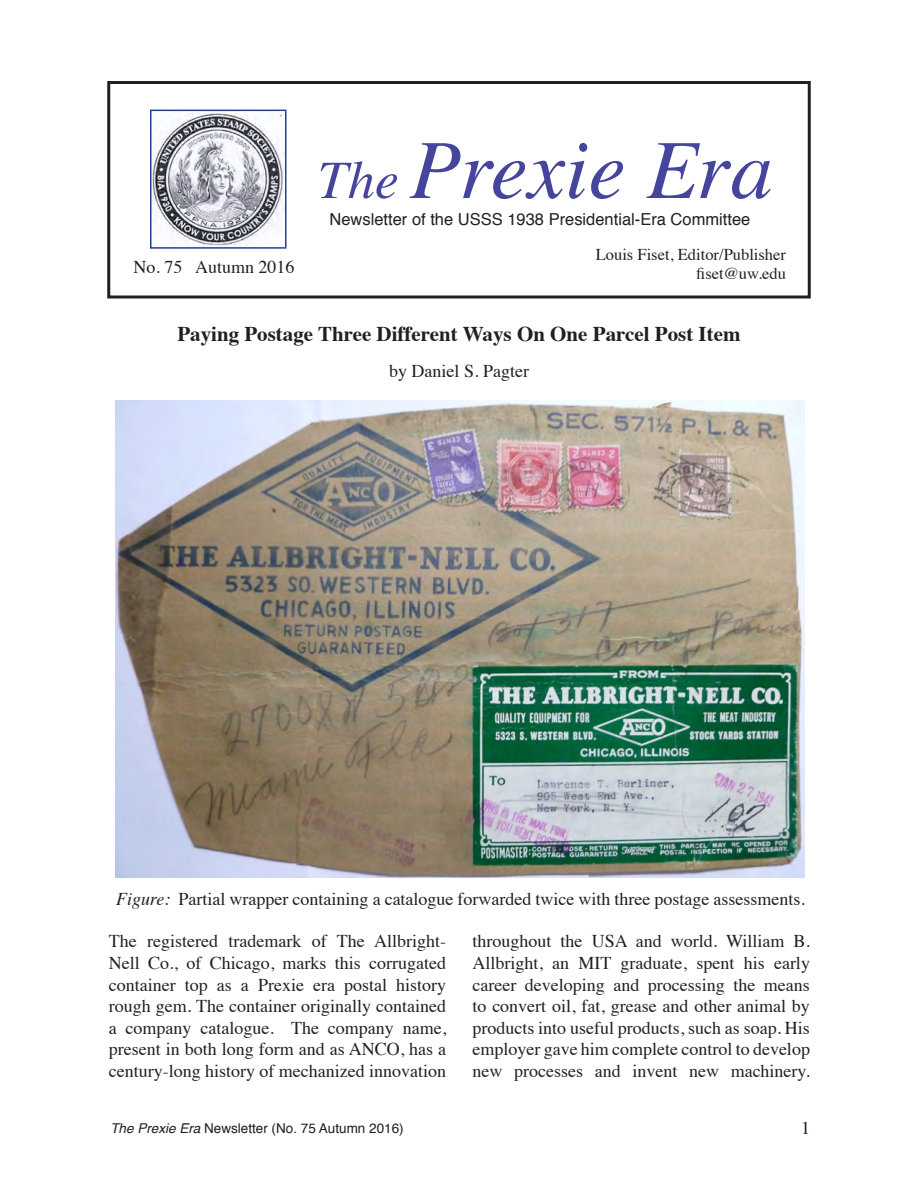
<style>
.page{position:relative;width:918px;height:1188px;background:#fff}
.page>*{position:absolute;margin:0;border:0;box-sizing:border-box;transform-origin:0 0}
.t1{font:italic 84px "Times";color:#45459d}
.t2{font:700 21px "Times";color:#231f20}
.t3{font:18px/21.6px "Times";color:#231f20;text-align:justify}
.t4{font:16.5px "Helvetica";color:#231f20}
.t5{font:16.5px "Times";color:#231f20}
.t6{font:13.5px "Helvetica";color:#231f20}
.s1{font-size:54px}
.s2{font-style:italic}
</style>
<div class="page">
<img style="left:115px;top:401px;width:689px;height:477px">
<img style="left:153px;top:113px;width:131px;height:133px">
<div style="left:150px;top:110px;width:137px;height:139px;border:2px solid #253f8e"></div>
<div style="left:107px;top:81px;width:704px;height:217px;border:3px solid #231f20"></div>
<p class="t3" style="left:134px;top:254px;width:163px">No. 75 Autumn 2016</p>
<p class="t1" style="left:318px;top:97px;width:457px"><span class="s1">The</span> Prexie Era</p>
<p class="t4" style="left:330px;top:206px;width:422px">Newsletter of the USSS 1938 Presidential-Era Committee</p>
<p class="t5" style="left:596px;top:239px;width:192px">Louis Fiset, Editor/Publisher</p>
<p class="t5" style="left:696px;top:258px;width:91px">fiset@uw.edu</p>
<p class="t2" style="left:177px;top:314px;width:565px">Paying Postage Three Different Ways On One Parcel Post Item</p>
<p class="t3" style="left:389px;top:359px;width:141px">by Daniel S. Pagter</p>
<p class="t3" style="left:116px;top:886px;width:690px"><span class="s2">Figure:</span> Partial wrapper containing a catalogue forwarded twice with three postage assessments.</p>
<p class="t3" style="left:109px;top:929px;width:339px">The registered trademark of The Allbright-Nell Co., of Chicago, marks this corrugated container top as a Prexie era postal history rough gem. The container originally contained a company catalogue. The company name, present in both long form and as ANCO, has a century-long history of mechanized innovation</p>
<p class="t3" style="left:472px;top:929px;width:339px">throughout the USA and world. William B.<br>Allbright, an MIT graduate, spent his early career developing and processing the means to convert oil, fat, grease and other animal by products into useful products, such as soap. His employer gave him complete control to develop new processes and invent new machinery.</p>
<p class="t6" style="left:110px;top:1118px;width:295px"><span class="s2">The Prexie Era</span> Newsletter (No. 75 Autumn 2016)</p>
<p class="t3" style="left:801px;top:1116px;width:10px">1</p>
</div>
